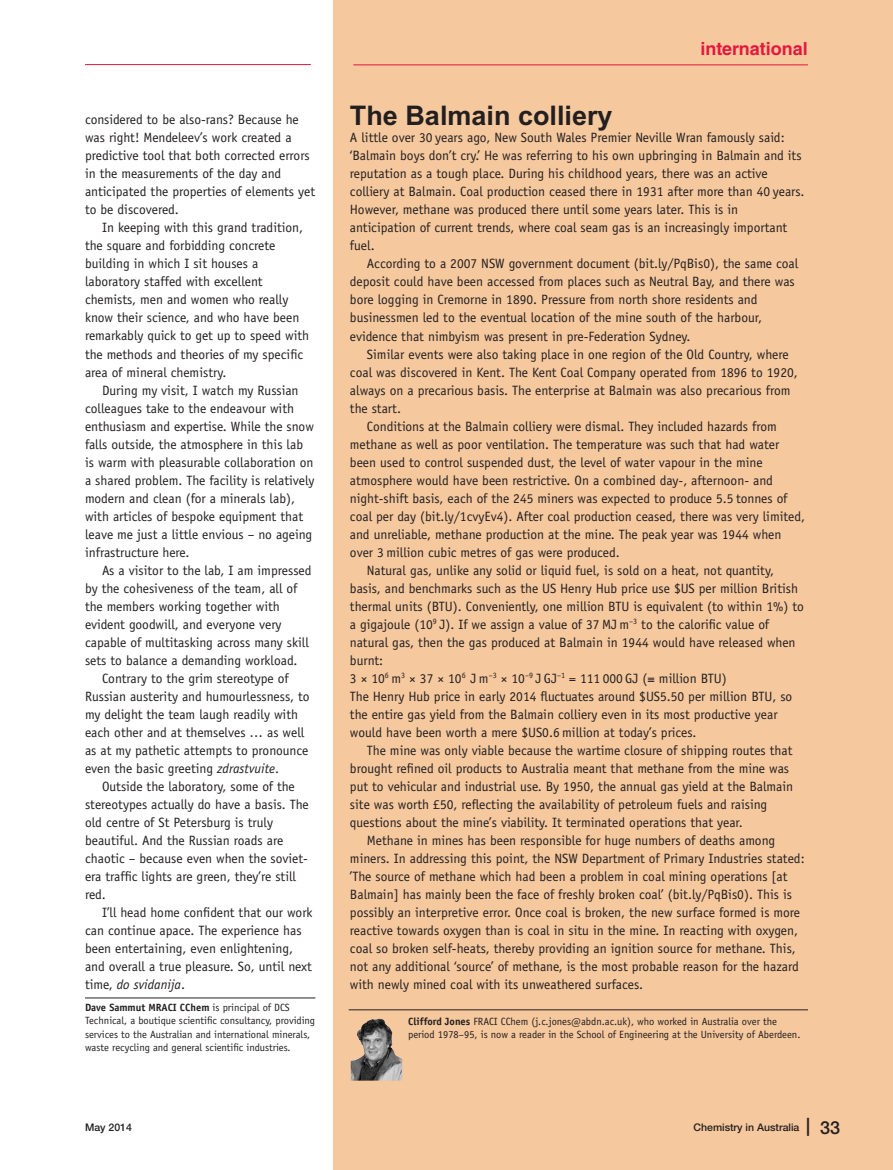
<style>
.page{position:relative;width:893px;height:1170px;background:#fff}
.page>*{position:absolute;margin:0;border:0;box-sizing:border-box;transform-origin:0 0}
.t1{font:700 27px "Arial";color:#231f20}
.t2{font:700 18px "Helvetica LT Std";color:#e4183e}
.t3{font:13.5px/18px "Officina Sans Std";color:#231f20}
.t4{font:italic 13.5px "Officina Sans Std";color:#231f20}
.t5{font:10.5px/13.5px "Officina Sans Std";color:#231f20}
.t6{font:500 10.5px "Helvetica Neue LT";color:#231f20}
.s1{font-style:italic}
.s2{font-style:normal}
.s3{font-weight:700}
.s4{font-size:18px}
</style>
<div class="page">
<div style="left:333px;top:0;width:560px;height:1169px;background:#f5c89e"></div>
<hr style="left:85px;top:64px;width:226px;height:1px;background:#e4183e">
<hr style="left:85px;top:997px;width:230px;height:1px;background:#231f20">
<hr style="left:349px;top:1009px;width:459px;height:1px;background:#231f20">
<img style="left:351px;top:1018px;width:51px;height:62px">
<hr style="left:353px;top:65px;width:455px;height:1px;background:#e4183e">
<p class="t3" style="left:85px;top:112px;width:232px">considered to be also-rans? Because he was right! Mendeleev’s work created a predictive tool that both corrected errors in the measurements of the day and anticipated the properties of elements yet to be discovered.</p>
<p class="t3" style="left:85px;top:220px;width:226px;text-indent:17px">In keeping with this grand tradition, the square and forbidding concrete building in which I sit houses a laboratory staffed with excellent chemists, men and women who really know their science, and who have been remarkably quick to get up to speed with the methods and theories of my specific area of mineral chemistry.</p>
<p class="t3" style="left:85px;top:382px;width:231px;text-indent:17px">During my visit, I watch my Russian colleagues take to the endeavour with enthusiasm and expertise. While the snow falls outside, the atmosphere in this lab is warm with pleasurable collaboration on a shared problem. The facility is relatively modern and clean (for a minerals lab), with articles of bespoke equipment that leave me just a little envious – no ageing infrastructure here.</p>
<p class="t3" style="left:102px;top:562px;width:211px">As a visitor to the lab, I am impressed</p>
<p class="t3" style="left:85px;top:580px;width:214px">by the cohesiveness of the team, all of</p>
<p class="t3" style="left:85px;top:598px;width:196px">the members working together with</p>
<p class="t3" style="left:85px;top:616px;width:198px">evident goodwill, and everyone very</p>
<p class="t3" style="left:85px;top:634px;width:225px">capable of multitasking across many skill</p>
<p class="t3" style="left:85px;top:652px;width:214px">sets to balance a demanding workload.</p>
<p class="t3" style="left:102px;top:670px;width:188px">Contrary to the grim stereotype of</p>
<p class="t3" style="left:85px;top:688px;width:226px">Russian austerity and humourlessness, to</p>
<p class="t3" style="left:85px;top:706px;width:215px">my delight the team laugh readily with</p>
<p class="t3" style="left:85px;top:724px;width:221px">each other and at themselves … as well</p>
<p class="t3" style="left:85px;top:742px;width:225px">as at my pathetic attempts to pronounce</p>
<p class="t3" style="left:85px;top:760px;width:196px">even the basic greeting <span class="s1">zdrastvuite</span>.</p>
<p class="t3" style="left:102px;top:778px;width:194px">Outside the laboratory, some of the</p>
<p class="t3" style="left:85px;top:796px;width:225px">stereotypes actually do have a basis. The</p>
<p class="t3" style="left:85px;top:814px;width:190px">old centre of St Petersburg is truly</p>
<p class="t3" style="left:85px;top:832px;width:200px">beautiful. And the Russian roads are</p>
<p class="t3" style="left:85px;top:850px;width:224px">chaotic – because even when the soviet-</p>
<p class="t3" style="left:85px;top:868px;width:213px">era traffic lights are green, they’re still</p>
<p class="t3" style="left:85px;top:886px;width:22px">red.</p>
<p class="t3" style="left:102px;top:904px;width:212px">I’ll head home confident that our work</p>
<p class="t3" style="left:85px;top:922px;width:218px">can continue apace. The experience has</p>
<p class="t3" style="left:85px;top:940px;width:210px">been entertaining, even enlightening,</p>
<p class="t3" style="left:85px;top:958px;width:228px">and overall a true pleasure. So, until next</p>
<p class="t4" style="left:85px;top:979px;width:101px"><span class="s2">time,</span> do svidanija<span class="s2">.</span></p>
<p class="t5" style="left:85px;top:1001px;width:232px"><span class="s3">Dave Sammut MRACI CChem</span> is principal of DCS Technical, a boutique scientific consultancy, providing services to the Australian and international minerals, waste recycling and general scientific industries.</p>
<h2 class="t2" style="left:700px;top:43px;width:109px">international</h2>
<h1 class="t1" style="left:350px;top:100px;width:264px">The Balmain colliery</h1>
<p class="t3" style="left:350px;top:130px;width:456px">A little over 30 years ago, New South Wales Premier Neville Wran famously said: ‘Balmain boys don’t cry.’ He was referring to his own upbringing in Balmain and its reputation as a tough place. During his childhood years, there was an active colliery at Balmain. Coal production ceased there in 1931 after more than 40 years.<br>However, methane was produced there until some years later. This is in anticipation of current trends, where coal seam gas is an increasingly important fuel.</p>
<p class="t3" style="left:350px;top:256px;width:450px;text-indent:17px">According to a 2007 NSW government document (bit.ly/PqBis0), the same coal deposit could have been accessed from places such as Neutral Bay, and there was bore logging in Cremorne in 1890. Pressure from north shore residents and businessmen led to the eventual location of the mine south of the harbour, evidence that nimbyism was present in pre-Federation Sydney.</p>
<p class="t3" style="left:367px;top:346px;width:423px">Similar events were also taking place in one region of the Old Country, where</p>
<p class="t3" style="left:350px;top:364px;width:449px">coal was discovered in Kent. The Kent Coal Company operated from 1896 to 1920,</p>
<p class="t3" style="left:350px;top:382px;width:442px">always on a precarious basis. The enterprise at Balmain was also precarious from</p>
<p class="t3" style="left:350px;top:400px;width:53px">the start.</p>
<p class="t3" style="left:367px;top:418px;width:411px">Conditions at the Balmain colliery were dismal. They included hazards from</p>
<p class="t3" style="left:350px;top:436px;width:431px">methane as well as poor ventilation. The temperature was such that had water</p>
<p class="t3" style="left:350px;top:454px;width:414px">been used to control suspended dust, the level of water vapour in the mine</p>
<p class="t3" style="left:350px;top:472px;width:424px">atmosphere would have been restrictive. On a combined day-, afternoon- and</p>
<p class="t3" style="left:350px;top:490px;width:439px">night-shift basis, each of the 245 miners was expected to produce 5.5 tonnes of</p>
<p class="t3" style="left:350px;top:508px;width:457px">coal per day (bit.ly/1cvyEv4). After coal production ceased, there was very limited,</p>
<p class="t3" style="left:350px;top:526px;width:433px">and unreliable, methane production at the mine. The peak year was 1944 when</p>
<p class="t3" style="left:350px;top:544px;width:271px">over 3 million cubic metres of gas were produced.</p>
<p class="t3" style="left:367px;top:562px;width:409px">Natural gas, unlike any solid or liquid fuel, is sold on a heat, not quantity,</p>
<p class="t3" style="left:350px;top:580px;width:450px">basis, and benchmarks such as the US Henry Hub price use $US per million British</p>
<p class="t3" style="left:350px;top:598px;width:455px">thermal units (BTU). Conveniently, one million BTU is equivalent (to within 1%) to</p>
<p class="t3" style="left:350px;top:616px;width:421px">a gigajoule (10<sup>9</sup> J). If we assign a value of 37 MJ m<sup>–3</sup> to the calorific value of</p>
<p class="t3" style="left:350px;top:634px;width:447px">natural gas, then the gas produced at Balmain in 1944 would have released when</p>
<p class="t3" style="left:350px;top:652px;width:35px">burnt:</p>
<p class="t3" style="left:350px;top:670px;width:378px">3 × 10<sup>6</sup> m<sup>3</sup> × 37 × 10<sup>6</sup> J m<sup>–3</sup> × 10<sup>–9</sup> J GJ<sup>–1</sup> = 111 000 GJ (≡ million BTU)</p>
<p class="t3" style="left:350px;top:688px;width:444px">The Henry Hub price in early 2014 fluctuates around $US5.50 per million BTU, so</p>
<p class="t3" style="left:350px;top:706px;width:429px">the entire gas yield from the Balmain colliery even in its most productive year</p>
<p class="t3" style="left:350px;top:724px;width:348px">would have been worth a mere $US0.6 million at today’s prices.</p>
<p class="t3" style="left:367px;top:742px;width:427px">The mine was only viable because the wartime closure of shipping routes that</p>
<p class="t3" style="left:350px;top:760px;width:441px">brought refined oil products to Australia meant that methane from the mine was</p>
<p class="t3" style="left:350px;top:778px;width:445px">put to vehicular and industrial use. By 1950, the annual gas yield at the Balmain</p>
<p class="t3" style="left:350px;top:796px;width:419px">site was worth £50, reflecting the availability of petroleum fuels and raising</p>
<p class="t3" style="left:350px;top:814px;width:394px">questions about the mine’s viability. It terminated operations that year.</p>
<p class="t3" style="left:367px;top:832px;width:410px">Methane in mines has been responsible for huge numbers of deaths among</p>
<p class="t3" style="left:350px;top:850px;width:456px">miners. In addressing this point, the NSW Department of Primary Industries stated:</p>
<p class="t3" style="left:350px;top:868px;width:439px">’The source of methane which had been a problem in coal mining operations [at</p>
<p class="t3" style="left:350px;top:886px;width:444px">Balmain] has mainly been the face of freshly broken coal’ (bit.ly/PqBis0). This is</p>
<p class="t3" style="left:350px;top:904px;width:452px">possibly an interpretive error. Once coal is broken, the new surface formed is more</p>
<p class="t3" style="left:350px;top:922px;width:450px">reactive towards oxygen than is coal in situ in the mine. In reacting with oxygen,</p>
<p class="t3" style="left:350px;top:940px;width:447px">coal so broken self-heats, thereby providing an ignition source for methane. This,</p>
<p class="t3" style="left:350px;top:958px;width:450px">not any additional ‘source’ of methane, is the most probable reason for the hazard</p>
<p class="t3" style="left:350px;top:976px;width:295px">with newly mined coal with its unweathered surfaces.</p>
<p class="t5" style="left:408px;top:1015px;width:394px"><span class="s3">Clifford Jones</span> FRACI CChem (j.c.jones@abdn.ac.uk), who worked in Australia over the period 1978–95, is now a reader in the School of Engineering at the University of Aberdeen.</p>
<p class="t6" style="left:85px;top:1123px;width:48px">May 2014</p>
<p class="t6" style="left:694px;top:1123px;width:148px">Chemistry in Australia <span class="s4">| 33</span></p>
</div>
